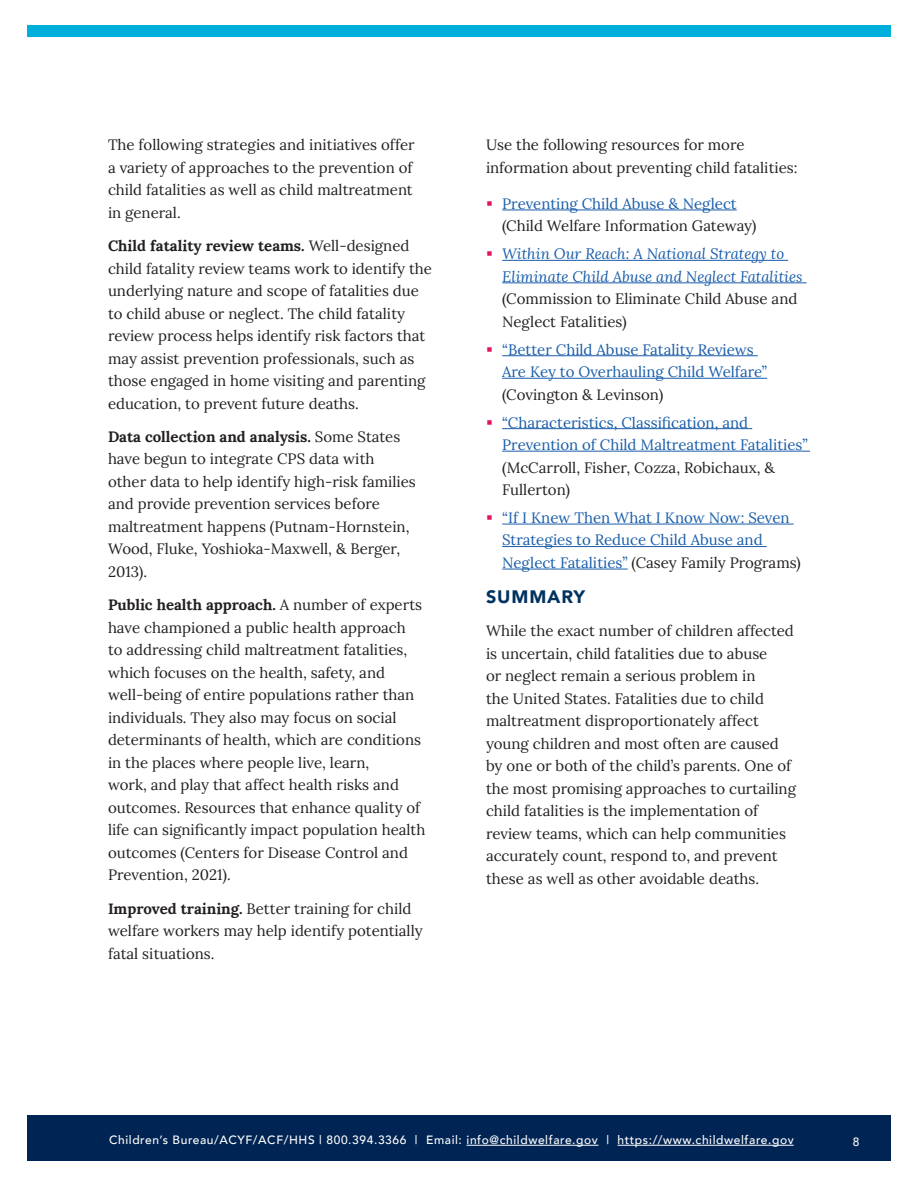
<style>
.page{position:relative;width:918px;height:1188px;background:#fff}
.page>*{position:absolute;margin:0;border:0;box-sizing:border-box;transform-origin:0 0}
.t1{font:900 18px "Avenir";letter-spacing:.05em;color:#00325f}
.t2{font:15px/22.5px "Lora";color:#231f20}
.t3{font:15px/22.5px "Lora";color:#195daa}
.t4{font:italic 15px/22.5px "Lora";color:#195daa}
.t5{font:500 12px "Avenir";letter-spacing:.05em;color:#fff}
.s1{font-weight:700}
.s2{color:#195daa}
.s3{font-style:normal;color:#231f20}
.s4{color:#231f20}
</style>
<div class="page">
<div style="left:27px;top:1116px;width:864px;height:45px;background:#002453"></div>
<hr style="left:467px;top:1145px;width:132px;height:1px;background:#fff">
<hr style="left:618px;top:1145px;width:176px;height:1px;background:#fff">
<div style="left:27px;top:26px;width:864px;height:12px;background:#00aedc"></div>
<hr style="left:502px;top:210px;width:235px;height:1px;background:#195daa">
<hr style="left:502px;top:260px;width:286px;height:1px;background:#195daa">
<hr style="left:502px;top:282px;width:305px;height:1px;background:#195daa">
<hr style="left:502px;top:355px;width:256px;height:1px;background:#195daa">
<hr style="left:502px;top:378px;width:265px;height:1px;background:#195daa">
<hr style="left:502px;top:428px;width:250px;height:1px;background:#195daa">
<hr style="left:502px;top:451px;width:308px;height:1px;background:#195daa">
<hr style="left:502px;top:524px;width:292px;height:1px;background:#195daa">
<hr style="left:502px;top:546px;width:265px;height:1px;background:#195daa">
<hr style="left:502px;top:569px;width:126px;height:1px;background:#195daa">
<p class="t2" style="left:108px;top:133px;width:308px">The following strategies and initiatives offer a variety of approaches to the prevention of child fatalities as well as child maltreatment in general.</p>
<p class="t2" style="left:108px;top:234px;width:325px"><span class="s1">Child fatality review teams.</span> Well-designed child fatality review teams work to identify the underlying nature and scope of fatalities due to child abuse or neglect. The child fatality review process helps identify risk factors that may assist prevention professionals, such as those engaged in home visiting and parenting education, to prevent future deaths.</p>
<p class="t2" style="left:108px;top:424px;width:309px"><span class="s1">Data collection and analysis.</span> Some States have begun to integrate CPS data with other data to help identify high-risk families and provide prevention services before maltreatment happens (Putnam-Hornstein, Wood, Fluke, Yoshioka-Maxwell, &amp; Berger, 2013).</p>
<p class="t2" style="left:108px;top:593px;width:319px"><span class="s1">Public health approach.</span> A number of experts have championed a public health approach<br>to addressing child maltreatment fatalities, which focuses on the health, safety, and well-being of entire populations rather than individuals. They also may focus on social determinants of health, which are conditions in the places where people live, learn,<br>work, and play that affect health risks and outcomes. Resources that enhance quality of life can significantly impact population health outcomes (Centers for Disease Control and Prevention, 2021).</p>
<p class="t2" style="left:108px;top:896px;width:316px"><span class="s1">Improved training.</span> Better training for child welfare workers may help identify potentially fatal situations.</p>
<p class="t2" style="left:486px;top:133px;width:313px">Use the following resources for more information about preventing child fatalities:</p>
<p class="t2" style="left:502px;top:191px;width:256px"><span class="s2">Preventing Child Abuse &amp; Neglect </span>(Child Welfare Information Gateway)</p>
<p class="t4" style="left:502px;top:242px;width:302px">Within Our Reach: A National Strategy to Eliminate Child Abuse and Neglect Fatalities <span class="s3">(Commission to Eliminate Child Abuse and Neglect Fatalities)</span></p>
<p class="t3" style="left:502px;top:337px;width:267px">“Better Child Abuse Fatality Reviews<br>Are Key to Overhauling Child Welfare” <span class="s4">(Covington &amp; Levinson)</span></p>
<p class="t3" style="left:502px;top:410px;width:307px">“Characteristics, Classification, and Prevention of Child Maltreatment Fatalities” <span class="s4">(McCarroll, Fisher, Cozza, Robichaux, &amp; Fullerton)</span></p>
<p class="t3" style="left:502px;top:505px;width:300px">“If I Knew Then What I Know Now: Seven<br>Strategies to Reduce Child Abuse and<br>Neglect Fatalities” <span class="s4">(Casey Family Programs)</span></p>
<h2 class="t1" style="left:486px;top:581px;width:101px">SUMMARY</h2>
<p class="t2" style="left:486px;top:619px;width:312px">While the exact number of children affected is uncertain, child fatalities due to abuse<br>or neglect remain a serious problem in<br>the United States. Fatalities due to child maltreatment disproportionately affect young children and most often are caused by one or both of the child’s parents. One of the most promising approaches to curtailing child fatalities is the implementation of review teams, which can help communities accurately count, respond to, and prevent these as well as other avoidable deaths.</p>
<p class="t5" style="left:109px;top:1130px;width:686px">Children’s Bureau/ACYF/ACF/HHS | 800.394.3366 | Email: info@childwelfare.gov | https://www.childwelfare.gov</p>
<p class="t5" style="left:853px;top:1131px;width:8px">8</p>
</div>
